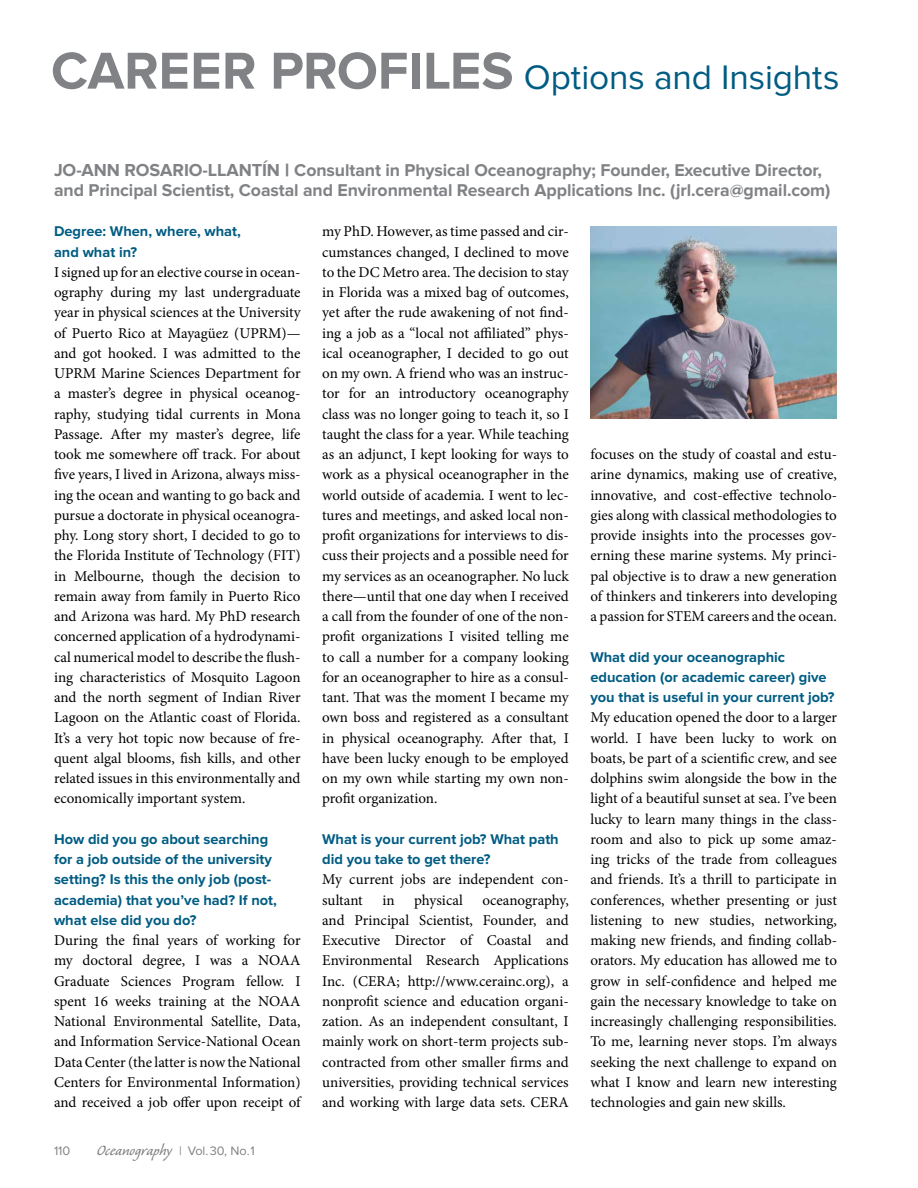
<style>
.page{position:relative;width:918px;height:1188px;background:#fff}
.page>*{position:absolute;margin:0;border:0;box-sizing:border-box;transform-origin:0 0}
.t1{font:35.25px "Proxima Nova";letter-spacing:-.005em;color:#005c83}
.t2{font:18.75px "Caliban";color:#808285}
.t3{font:700 17.7px/20.2px "Proxima Nova";letter-spacing:-.005em;color:#808285}
.t4{font:15px/20.2px "Minion Pro";color:#000;text-align:justify}
.t5{font:700 14.7px/20.2px "Proxima Nova";color:#005c83}
.t6{font:12.75px "Proxima Nova";color:#808285}
.s1{font-weight:700;font-size:53.7px;color:#808285}
.s2{font-size:18px}
.s3{font-family:"Proxima Nova";font-size:12.75px}
</style>
<div class="page">
<img style="left:590px;top:226px;width:247px;height:192px">
<h1 class="t1" style="left:51px;top:57px;width:790px"><span class="s1">CAREER PROFILES</span> Options and Insights</h1>
<p class="t3" style="left:54px;top:160px;width:778px"><span class="s2">JO-ANN ROSARIO-LLANTÍN |</span> Consultant in Physical Oceanography; Founder, Executive Director, and Principal Scientist, Coastal and Environmental Research Applications Inc. (jrl.cera@gmail.com)</p>
<p class="t4" style="left:322px;top:221px;width:248px">my PhD. However, as time passed and cir&shy;cumstances changed, I declined to move to the DC Metro area. The decision to stay in Florida was a mixed bag of outcomes, yet after the rude awakening of not find&shy;ing a job as a “local not affiliated” phys&shy;ical oceanographer, I decided to go out on my own. A friend who was an instruc&shy;tor for an introductory oceanography class was no longer going to teach it, so I taught the class for a year. While teaching as an adjunct, I kept looking for ways to work as a physical oceanographer in the world outside of academia. I went to lec&shy;tures and meetings, and asked local non&shy;profit organizations for interviews to dis&shy;cuss their projects and a possible need for my services as an oceanographer. No luck there—until that one day when I received a call from the founder of one of the non&shy;profit organizations I visited telling me to call a number for a company looking for an oceanographer to hire as a consul&shy;tant. That was the moment I became my own boss and registered as a consultant in physical oceanography. After that, I have been lucky enough to be employed on my own while starting my own non&shy;profit organization.</p>
<p class="t5" style="left:322px;top:829px;width:238px">What is your current job? What path did you take to get there?</p>
<p class="t4" style="left:322px;top:869px;width:248px">My current jobs are independent con&shy;sultant</p>
<p class="t5" style="left:54px;top:222px;width:188px">Degree: When, where, what, and what in?</p>
<p class="t4" style="left:54px;top:262px;width:248px">I signed up for an elective course in ocean&shy;ography during my last undergraduate year in physical sciences at the University of Puerto Rico at Mayagüez (UPRM)— and got hooked. I was admitted to the UPRM Marine Sciences Department for a master’s degree in physical oceanog&shy;raphy, studying tidal currents in Mona Passage. After my master’s degree, life took me somewhere off track. For about five years, I lived in Arizona, always miss&shy;ing the ocean and wanting to go back and pursue a doctorate in physical oceanogra&shy;phy. Long story short, I decided to go to the Florida Institute of Technology (FIT) in Melbourne, though the decision to remain away from family in Puerto Rico and Arizona was hard. My PhD research concerned application of a hydrodynami&shy;cal numerical model to describe the flush&shy;ing characteristics of Mosquito Lagoon and the north segment of Indian River Lagoon on the Atlantic coast of Florida.<br>It’s a very hot topic now because of fre&shy;quent algal blooms, fish kills, and other related issues in this environmentally and economically important system.</p>
<p class="t5" style="left:54px;top:829px;width:225px">How did you go about searching for a job outside of the university setting? Is this the only job (post&shy;academia) that you’ve had? If not, what else did you do?</p>
<p class="t4" style="left:54px;top:930px;width:248px">During the final years of working for my doctoral degree, I was a NOAA Graduate Sciences Program fellow. I spent 16 weeks training at the NOAA National Environmental Satellite, Data, and Information Service-National Ocean Data Center (the latter is now the National Centers for Environmental Information) and received a job offer upon receipt of</p>
<p class="t4" style="left:590px;top:444px;width:248px">focuses on the study of coastal and estu&shy;arine dynamics, making use of creative, innovative, and cost-effective technolo&shy;gies along with classical methodologies to provide insights into the processes gov&shy;erning these marine systems. My princi&shy;pal objective is to draw a new generation of thinkers and tinkerers into developing a passion for STEM careers and the ocean.</p>
<p class="t5" style="left:590px;top:647px;width:246px">What did your oceanographic education (or academic career) give you that is useful in your current job?</p>
<p class="t4" style="left:590px;top:707px;width:248px">My education opened the door to a larger world. I have been lucky to work on boats, be part of a scientific crew, and see dolphins swim alongside the bow in the light of a beautiful sunset at sea. I’ve been lucky to learn many things in the class&shy;room and also to pick up some amaz&shy;ing tricks of the trade from colleagues and friends. It’s a thrill to participate in conferences, whether presenting or just listening to new studies, networking, making new friends, and finding collab&shy;orators. My education has allowed me to grow in self-confidence and helped me gain the necessary knowledge to take on increasingly challenging responsibilities.<br>To me, learning never stops. I’m always seeking the next challenge to expand on what I know and learn new interesting technologies and gain new skills.</p>
<p class="t4" style="left:322px;top:890px;width:248px;text-indent:160px">oceanography, and Principal Scientist, Founder, and Executive Director of Coastal and Environmental Research Applications Inc. (CERA; http://www.cerainc.org), a nonprofit science and education organi&shy;zation. As an independent consultant, I mainly work on short-term projects sub&shy;contracted from other smaller firms and universities, providing technical services and working with large data sets. CERA</p>
<p class="t4" style="left:382px;top:890px;width:14px">in</p>
<p class="t4" style="left:414px;top:890px;width:50px">physical</p>
<p class="t6" style="left:54px;top:1143px;width:18px">110</p>
<p class="t2" style="left:97px;top:1141px;width:159px">Oceanography <span class="s3">| Vol.30, No.1</span></p>
</div>
